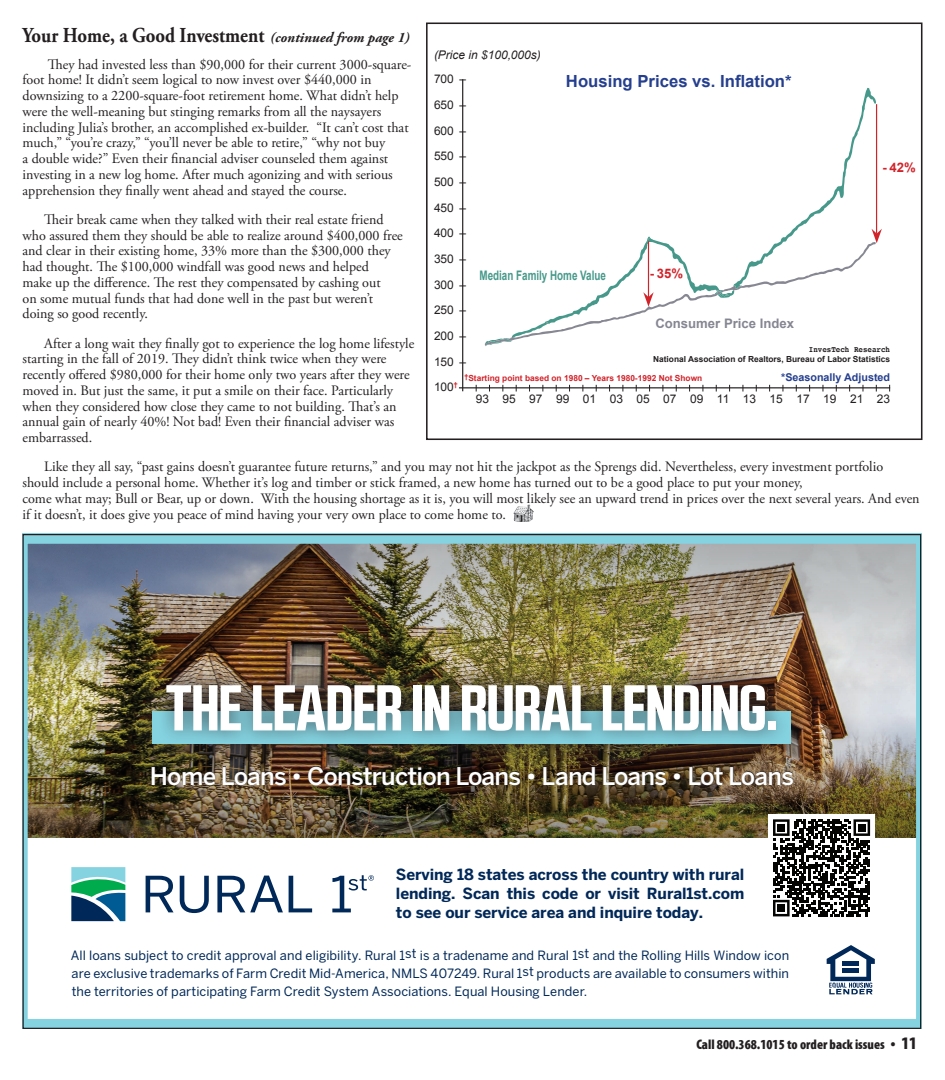
<style>
.page{position:relative;width:945px;height:1080px;background:#fff}
.page>*{position:absolute;margin:0;border:0;box-sizing:border-box;transform-origin:0 0}
.t1{font:700 64.62px "RB No 2.1 a";letter-spacing:-.005em;color:#fff}
.t2{font:500 24.25px "Benton Sans";letter-spacing:-.03em;color:#fff}
.Captions{font:700 21.25px "Adobe Garamond Pro";color:#231f20;scale:.88 1}
.t3{font:700 16.75px "Arial";color:#253f8e}
.t4{font:700 15.25px/19.1px "Benton Sans";letter-spacing:-.005em;color:#002858;text-align:justify}
.Main_body_copy{font:14.38px/15.8px "Adobe Garamond Pro";color:#231f20}
.t5{font:900 condensed 13.75px "Myriad Pro";color:#231f20}
.t6{font:700 13.12px "Arial";color:#46998a;scale:.75 1}
.t7{font:700 13.12px "Arial";color:#858692}
.t8{font:700 13.12px "Arial";color:#d1232a}
.t9{font:12.75px/18.1px "Benton Sans";letter-spacing:.005em;color:#002858;text-align:justify}
.t10{font:12px/25.6px "Arial";color:#231f20;text-align:justify}
.t11{font:italic 12px "Arial";color:#231f20}
.t12{font:700 10.75px "Arial";color:#253f8e}
.t13{font:700 8.38px/10px "Arial";color:#231f20;text-align:right}
.t14{font:700 8.38px "Arial";color:#d1232a}
.s1{font-style:italic;font-size:14.38px}
.s2{font-family:"Courier"}
.s3{font-size:17.5px}
</style>
<div class="page">
<img style="left:513px;top:505px;width:21px;height:17px">
<img style="left:24px;top:536px;width:895px;height:491px">
<hr style="left:462px;top:79px;width:1px;height:312px;background:#231f20">
<hr style="left:459px;top:387px;width:431px;height:1px;background:#231f20">
<svg style="left:485px;top:88px;width:397px;height:258px"></svg>
<div style="left:426px;top:22px;width:497px;height:418px;border:2px solid #231f20"></div>
<p class="Captions" style="left:22px;top:22px;width:442px">Your Home, a Good Investment <span class="s1">(continued from page 1)</span></p>
<p class="t11" style="left:434px;top:49px;width:108px">(Price in $100,000s)</p>
<p class="Main_body_copy" style="left:22px;top:57px;width:390px;text-indent:25px">They had invested less than $90,000 for their current 3000-square&shy;foot home! It didn’t seem logical to now invest over $440,000 in downsizing to a 2200-square-foot retirement home. What didn’t help were the well-meaning but stinging remarks from all the naysayers including Julia’s brother, an accomplished ex-builder. “It can’t cost that much,” “you’re crazy,” “you’ll never be able to retire,” “why not buy<br>a double wide?” Even their financial adviser counseled them against investing in a new log home. After much agonizing and with serious apprehension they finally went ahead and stayed the course.</p>
<p class="Main_body_copy" style="left:22px;top:212px;width:382px;text-indent:22px">Their break came when they talked with their real estate friend who assured them they should be able to realize around $400,000 free and clear in their existing home, 33% more than the $300,000 they had thought. The $100,000 windfall was good news and helped<br>make up the difference. The rest they compensated by cashing out<br>on some mutual funds that had done well in the past but weren’t doing so good recently.</p>
<p class="Main_body_copy" style="left:22px;top:336px;width:393px;text-indent:22px">After a long wait they finally got to experience the log home lifestyle starting in the fall of 2019. They didn’t think twice when they were recently offered $980,000 for their home only two years after they were moved in. But just the same, it put a smile on their face. Particularly when they considered how close they came to not building. That’s an annual gain of nearly 40%! Not bad! Even their financial adviser was embarrassed.</p>
<p class="Main_body_copy" style="left:22px;top:459px;width:899px;text-indent:22px">Like they all say, “past gains doesn’t guarantee future returns,” and you may not hit the jackpot as the Sprengs did. Nevertheless, every investment portfolio should include a personal home. Whether it’s log and timber or stick framed, a new home has turned out to be a good place to put your money,<br>come what may; Bull or Bear, up or down. With the housing shortage as it is, you will most likely see an upward trend in prices over the next several years. And even if it doesn’t, it does give you peace of mind having your very own place to come home to.</p>
<p class="t10" style="left:434px;top:66px;width:33px">700 – 650 – 600 – 550 – 500 – 450 – 400 – 350 – 300 – 250 – 200 – 150 – 100<sup>†</sup></p>
<p class="t3" style="left:566px;top:72px;width:227px">Housing Prices vs. Inflation*</p>
<p class="t8" style="left:883px;top:160px;width:35px">- 42%</p>
<p class="t8" style="left:650px;top:266px;width:35px">- 35%</p>
<p class="t6" style="left:480px;top:269px;width:170px">Median Family Home Value</p>
<p class="t7" style="left:655px;top:316px;width:140px">Consumer Price Index</p>
<p class="t13" style="left:653px;top:344px;width:239px"><span class="s2">InvesTech Research<br></span>National Association of Realtors, Bureau of Labor Statistics</p>
<p class="t12" style="left:781px;top:371px;width:110px">*Seasonally Adjusted</p>
<p class="t14" style="left:465px;top:374px;width:239px"><sup>†</sup>Starting point based on 1980 – Years 1980-1992 Not Shown</p>
<p class="t10" style="left:476px;top:385px;width:416px">93 95 97 99 01 03 05 07 09 11 13 15 17 19 21 23</p>
<p class="t1" style="left:166px;top:670px;width:613px">THE LEADER IN RURAL LENDING.</p>
<p class="t2" style="left:150px;top:761px;width:646px">Home Loans • Construction Loans • Land Loans • Lot Loans</p>
<p class="t4" style="left:396px;top:864px;width:350px">Serving 18 states across the country with rural lending. Scan this code or visit Rural1st.com to see our service area and inquire today.</p>
<p class="t9" style="left:71px;top:946px;width:720px">All loans subject to credit approval and eligibility. Rural 1st is a tradename and Rural 1st and the Rolling Hills Window icon are exclusive trademarks of Farm Credit Mid-America, NMLS 407249. Rural 1st products are available to consumers within the territories of participating Farm Credit System Associations. Equal Housing Lender.</p>
<p class="t5" style="left:696px;top:1037px;width:222px">Call 800.368.1015 to order back issues <span class="s3">• 11</span></p>
</div>
